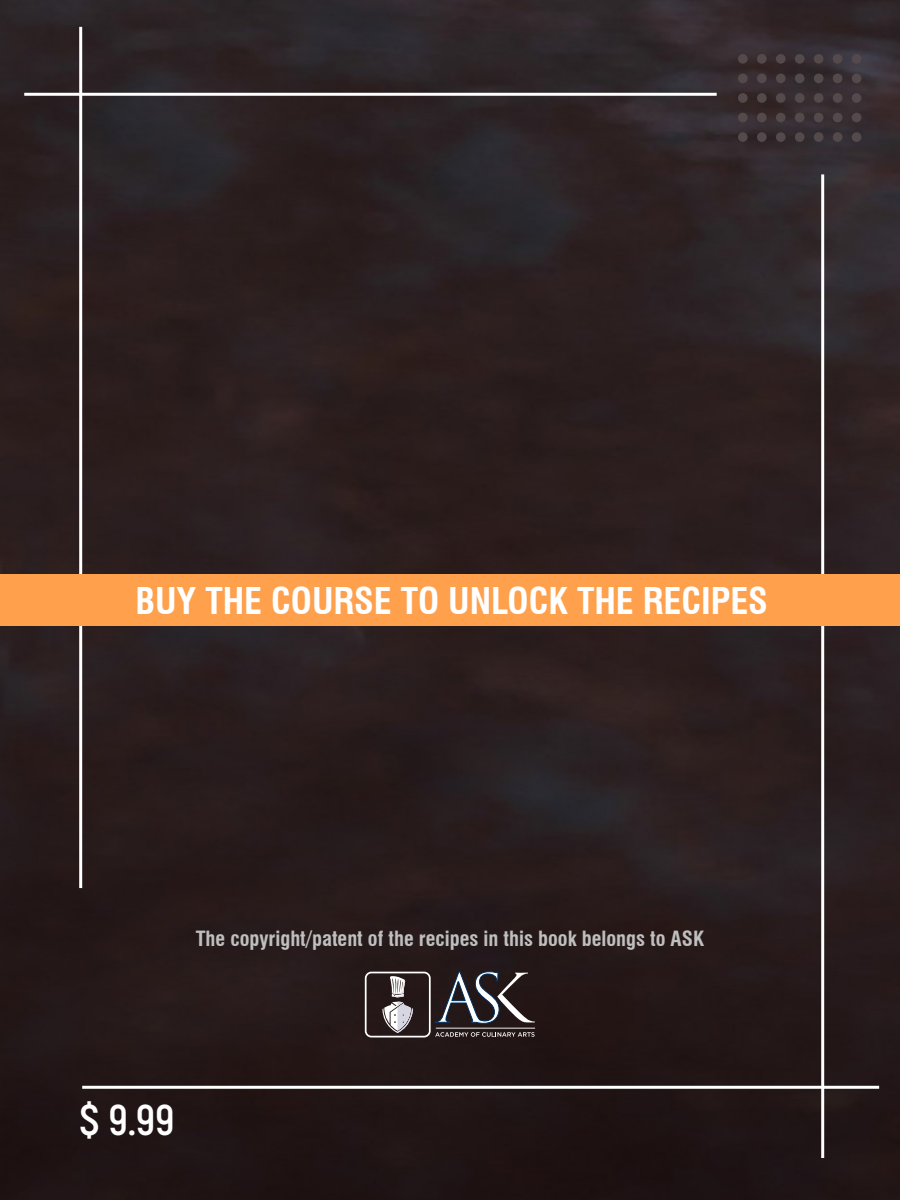
<style>
.page{position:relative;width:900px;height:1200px;background:#fff}
.page>*{position:absolute;margin:0;border:0;box-sizing:border-box;transform-origin:0 0}
.t1{font:700 43.05px "Akrobat";color:#fff}
.t2{font:700 condensed 36px "Swiss 721 BT";color:#fff}
.t3{font:700 condensed 20.55px "Swiss 721 BT";color:#bfbfbf}
</style>
<div class="page">
<img style="left:0;top:0;width:900px;height:1200px">
<hr style="left:24px;top:93px;width:693px;height:3px;background:#fff">
<hr style="left:82px;top:1086px;width:797px;height:3px;background:#fff">
<hr style="left:79px;top:27px;width:3px;height:861px;background:#fff">
<hr style="left:821px;top:174px;width:3px;height:984px;background:#fff">
<div style="left:365px;top:972px;width:66px;height:65px;border:2px solid #fff;border-radius:6px"></div>
<svg style="left:435px;top:972px;width:100px;height:65px;background:#484245"></svg>
<svg style="left:382px;top:976px;width:31px;height:57px"></svg>
<div style="left:738px;top:54px;width:10px;height:10px;background:#544a4b;border-radius:50%"></div>
<div style="left:814px;top:54px;width:10px;height:10px;background:#544a4b;border-radius:50%"></div>
<div style="left:776px;top:54px;width:10px;height:10px;background:#544a4b;border-radius:50%"></div>
<div style="left:852px;top:54px;width:9px;height:10px;background:#544a4b;border-radius:50%"></div>
<div style="left:757px;top:54px;width:10px;height:10px;background:#544a4b;border-radius:50%"></div>
<div style="left:833px;top:54px;width:9px;height:10px;background:#544a4b;border-radius:50%"></div>
<div style="left:795px;top:54px;width:10px;height:10px;background:#544a4b;border-radius:50%"></div>
<div style="left:738px;top:93px;width:10px;height:10px;background:#544a4b;border-radius:50%"></div>
<div style="left:814px;top:93px;width:10px;height:10px;background:#544a4b;border-radius:50%"></div>
<div style="left:776px;top:93px;width:10px;height:10px;background:#544a4b;border-radius:50%"></div>
<div style="left:852px;top:93px;width:9px;height:10px;background:#544a4b;border-radius:50%"></div>
<div style="left:757px;top:93px;width:10px;height:10px;background:#544a4b;border-radius:50%"></div>
<div style="left:833px;top:93px;width:9px;height:10px;background:#544a4b;border-radius:50%"></div>
<div style="left:795px;top:93px;width:10px;height:10px;background:#544a4b;border-radius:50%"></div>
<div style="left:738px;top:74px;width:10px;height:9px;background:#544a4b;border-radius:50%"></div>
<div style="left:814px;top:74px;width:10px;height:9px;background:#544a4b;border-radius:50%"></div>
<div style="left:776px;top:74px;width:10px;height:9px;background:#544a4b;border-radius:50%"></div>
<div style="left:852px;top:74px;width:9px;height:9px;background:#544a4b;border-radius:50%"></div>
<div style="left:757px;top:74px;width:10px;height:9px;background:#544a4b;border-radius:50%"></div>
<div style="left:833px;top:74px;width:9px;height:9px;background:#544a4b;border-radius:50%"></div>
<div style="left:795px;top:74px;width:10px;height:9px;background:#544a4b;border-radius:50%"></div>
<div style="left:738px;top:113px;width:10px;height:9px;background:#544a4b;border-radius:50%"></div>
<div style="left:814px;top:113px;width:10px;height:9px;background:#544a4b;border-radius:50%"></div>
<div style="left:776px;top:113px;width:10px;height:9px;background:#544a4b;border-radius:50%"></div>
<div style="left:852px;top:113px;width:9px;height:9px;background:#544a4b;border-radius:50%"></div>
<div style="left:757px;top:113px;width:10px;height:9px;background:#544a4b;border-radius:50%"></div>
<div style="left:833px;top:113px;width:9px;height:9px;background:#544a4b;border-radius:50%"></div>
<div style="left:795px;top:113px;width:10px;height:9px;background:#544a4b;border-radius:50%"></div>
<div style="left:738px;top:132px;width:10px;height:10px;background:#544a4b;border-radius:50%"></div>
<div style="left:814px;top:132px;width:10px;height:10px;background:#544a4b;border-radius:50%"></div>
<div style="left:776px;top:132px;width:10px;height:10px;background:#544a4b;border-radius:50%"></div>
<div style="left:852px;top:132px;width:9px;height:10px;background:#544a4b;border-radius:50%"></div>
<div style="left:757px;top:132px;width:10px;height:10px;background:#544a4b;border-radius:50%"></div>
<div style="left:833px;top:132px;width:9px;height:10px;background:#544a4b;border-radius:50%"></div>
<div style="left:795px;top:132px;width:10px;height:10px;background:#544a4b;border-radius:50%"></div>
<div style="left:0;top:574px;width:900px;height:52px;background:#ffa04d"></div>
<p class="t2" style="left:136px;top:579px;width:634px">BUY THE COURSE TO UNLOCK THE RECIPES</p>
<p class="t3" style="left:196px;top:926px;width:510px">The copyright/patent of the recipes in this book belongs to ASK</p>
<p class="t1" style="left:80px;top:1093px;width:97px">$ 9.99</p>
</div>
